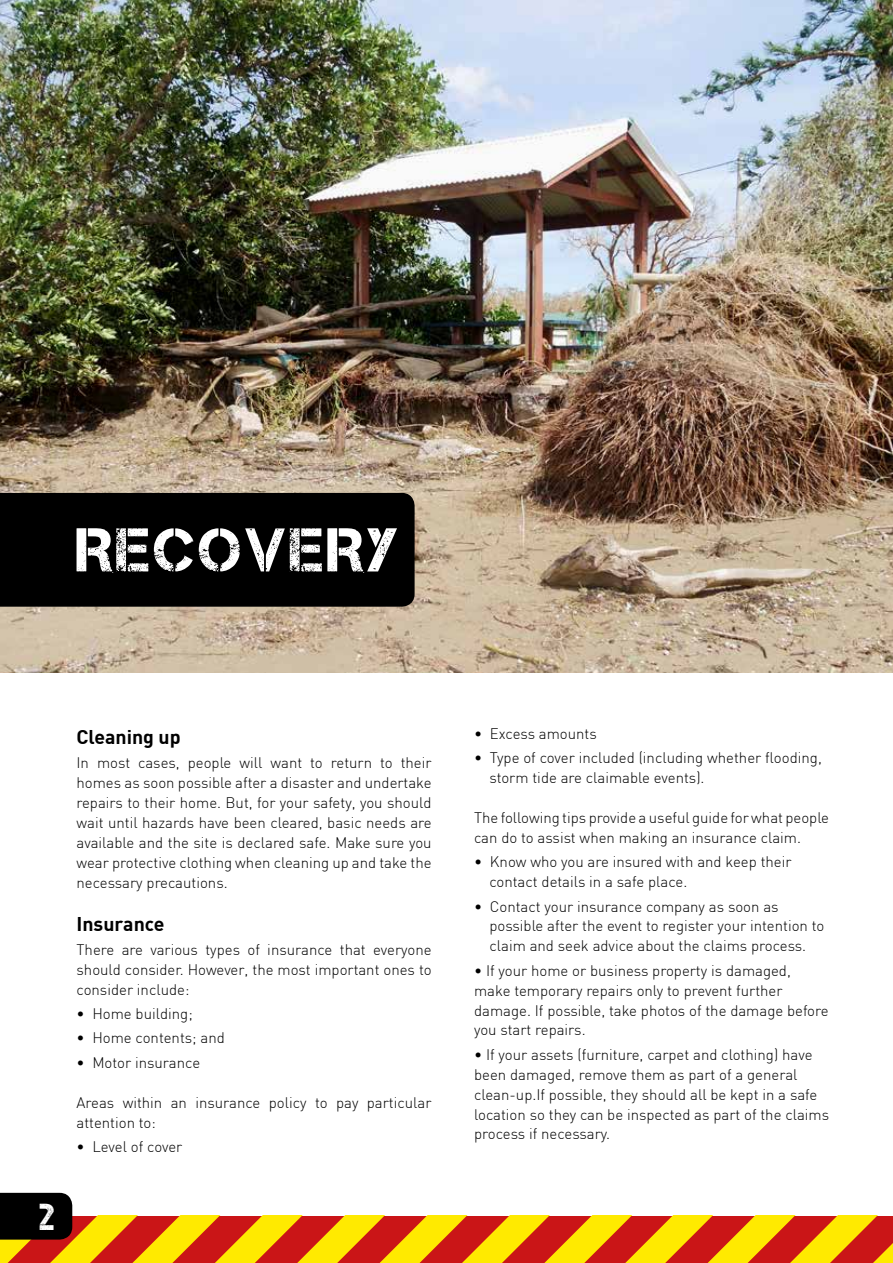
<style>
.page{position:relative;width:893px;height:1263px;background:#fff}
.page>*{position:absolute;margin:0;border:0;box-sizing:border-box;transform-origin:0 0}
.t1{font:61.5px "Captureit";letter-spacing:.06em;color:#fff}
.t2{font:37.5px "Captureit";color:#fff}
.t3{font:700 19.5px "DIN";color:#000}
.t4{font:300 15px/20px "DIN";color:#000}
</style>
<div class="page">
<svg style="left:0;top:1193px;width:893px;height:70px"></svg>
<img style="left:0;top:0;width:893px;height:672px">
<div style="left:0;top:493px;width:415px;height:114px;background:#000"></div>
<h1 class="t1" style="left:77px;top:515px;width:323px">RECOVERY</h1>
<h2 class="t2" style="left:40px;top:1195px;width:17px">2</h2>
<h3 class="t3" style="left:77px;top:724px;width:106px">Cleaning up</h3>
<p class="t4" style="left:77px;top:752px;width:357px;text-align:justify">In most cases, people will want to return to their homes as soon possible after a disaster and undertake repairs to their home. But, for your safety, you should wait until hazards have been cleared, basic needs are available and the site is declared safe. Make sure you wear protective clothing when cleaning up and take the necessary precautions.</p>
<h3 class="t3" style="left:77px;top:911px;width:90px">Insurance</h3>
<p class="t4" style="left:77px;top:940px;width:357px;text-align:justify">There are various types of insurance that everyone should consider. However, the most important ones to consider include:</p>
<p class="t4" style="left:77px;top:1004px;width:118px">• Home building;</p>
<p class="t4" style="left:77px;top:1028px;width:150px">• Home contents; and</p>
<p class="t4" style="left:77px;top:1052px;width:125px">• Motor insurance</p>
<p class="t4" style="left:77px;top:1092px;width:357px">Areas within an insurance policy to pay particular attention to:</p>
<p class="t4" style="left:77px;top:1137px;width:107px">• Level of cover</p>
<p class="t4" style="left:474px;top:723px;width:124px">• Excess amounts</p>
<p class="t4" style="left:489px;top:747px;width:334px;text-indent:-15px">• Type of cover included (including whether flooding, storm tide are claimable events).</p>
<p class="t4" style="left:474px;top:808px;width:356px">The following tips provide a useful guide for what people can do to assist when making an insurance claim.</p>
<p class="t4" style="left:489px;top:852px;width:304px;text-indent:-15px">• Know who you are insured with and keep their contact details in a safe place.</p>
<p class="t4" style="left:489px;top:896px;width:336px;text-indent:-15px">• Contact your insurance company as soon as possible after the event to register your intention to claim and seek advice about the claims process.</p>
<p class="t4" style="left:474px;top:960px;width:356px">• If your home or business property is damaged, make temporary repairs only to prevent further damage. If possible, take photos of the damage before you start repairs.</p>
<p class="t4" style="left:474px;top:1044px;width:357px">• If your assets (furniture, carpet and clothing) have been damaged, remove them as part of a general clean-up.If possible, they should all be kept in a safe location so they can be inspected as part of the claims process if necessary.</p>
</div>
